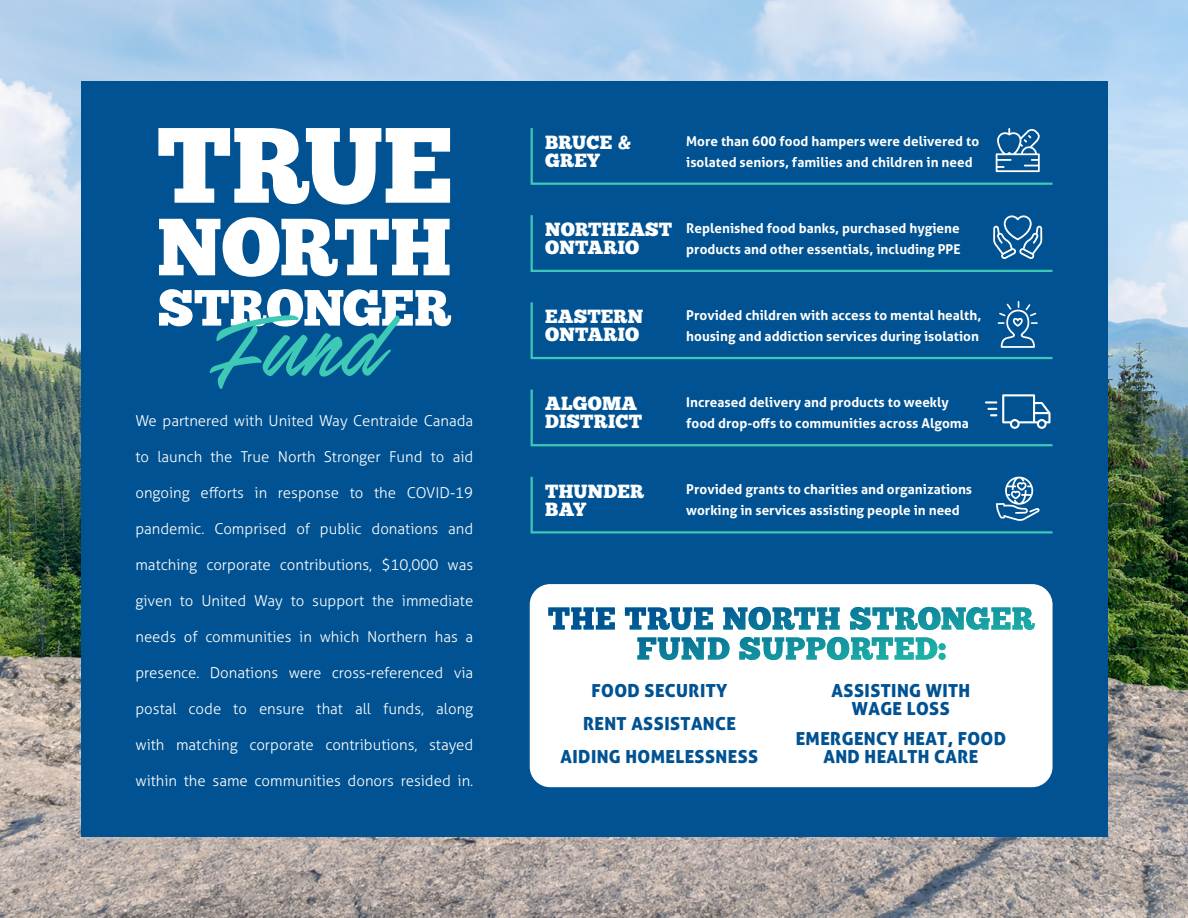
<style>
.page{position:relative;width:1188px;height:918px;background:#fff}
.page>*{position:absolute;margin:0;border:0;box-sizing:border-box;transform-origin:0 0}
.t1{font:19.05px/18px "Chunk Five";letter-spacing:.01em;color:#fff}
.t2{font:18px/33px "Aller Display";letter-spacing:.02em;color:#005292;text-align:center}
.t3{font:300 15px "Aller Typo";color:#fff}
.t4{font:700 13.5px/21px "Aller Typo";color:#fff}
.s1{font-size:20.25px}
</style>
<div class="page">
<img style="left:0;top:0;width:1188px;height:918px">
<div style="left:81px;top:81px;width:1027px;height:756px;background:#005292"></div>
<div style="left:530px;top:584px;width:523px;height:203px;background:#fff;border-radius:20px"></div>
<svg style="left:158px;top:128px;width:292px;height:149px"></svg>
<svg style="left:159px;top:289px;width:292px;height:100px"></svg>
<svg style="left:530px;top:128px;width:523px;height:57px"></svg>
<svg style="left:530px;top:215px;width:523px;height:57px"></svg>
<svg style="left:530px;top:301px;width:523px;height:59px"></svg>
<svg style="left:530px;top:389px;width:523px;height:58px"></svg>
<svg style="left:530px;top:476px;width:523px;height:58px"></svg>
<svg style="left:548px;top:607px;width:67px;height:23px"></svg>
<svg style="left:625px;top:607px;width:88px;height:23px"></svg>
<svg style="left:723px;top:607px;width:117px;height:23px"></svg>
<svg style="left:850px;top:607px;width:185px;height:23px"></svg>
<svg style="left:637px;top:637px;width:92px;height:23px"></svg>
<svg style="left:739px;top:637px;width:207px;height:23px"></svg>
<p class="t3" style="left:135px;top:412px;width:339px">We partnered with United Way Centraide Canada</p>
<p class="t3" style="left:135px;top:448px;width:339px">to launch the True North Stronger Fund to aid</p>
<p class="t3" style="left:135px;top:484px;width:339px">ongoing efforts in response to the COVID-19</p>
<p class="t3" style="left:135px;top:520px;width:339px">pandemic. Comprised of public donations and</p>
<p class="t3" style="left:135px;top:556px;width:339px">matching corporate contributions, $10,000 was</p>
<p class="t3" style="left:135px;top:592px;width:339px">given to United Way to support the immediate</p>
<p class="t3" style="left:135px;top:628px;width:339px">needs of communities in which Northern has a</p>
<p class="t3" style="left:135px;top:664px;width:339px">presence. Donations were cross-referenced via</p>
<p class="t3" style="left:135px;top:700px;width:339px">postal code to ensure that all funds, along</p>
<p class="t3" style="left:135px;top:736px;width:339px">with matching corporate contributions, stayed</p>
<p class="t3" style="left:135px;top:772px;width:339px">within the same communities donors resided in.</p>
<p class="t1" style="left:545px;top:133px;width:88px">BRUCE <span class="s1">&amp;<br></span>GREY</p>
<p class="t4" style="left:686px;top:130px;width:294px">More than 600 food hampers were delivered to isolated seniors, families and children in need</p>
<p class="t1" style="left:545px;top:220px;width:129px">NORTHEAST<br>ONTARIO</p>
<p class="t4" style="left:686px;top:217px;width:276px">Replenished food banks, purchased hygiene products and other essentials, including PPE</p>
<p class="t1" style="left:545px;top:308px;width:100px">EASTERN<br>ONTARIO</p>
<p class="t4" style="left:686px;top:305px;width:297px">Provided children with access to mental health, housing and addiction services during isolation</p>
<p class="t1" style="left:545px;top:395px;width:99px">ALGOMA<br>DISTRICT</p>
<p class="t4" style="left:686px;top:392px;width:284px">Increased delivery and products to weekly food drop-offs to communities across Algoma</p>
<p class="t1" style="left:545px;top:482px;width:100px">THUNDER<br>BAY</p>
<p class="t4" style="left:686px;top:479px;width:287px">Provided grants to charities and organizations working in services assisting people in need</p>
<p class="t2" style="left:561px;top:674px;width:199px">FOOD SECURITY<br>RENT ASSISTANCE<br>AIDING HOMELESSNESS</p>
<p class="t2" style="left:832px;top:681px;width:140px;line-height:18px">ASSISTING WITH<br>WAGE LOSS</p>
<p class="t2" style="left:796px;top:729px;width:212px;line-height:18px">EMERGENCY HEAT, FOOD<br>AND HEALTH CARE</p>
</div>
